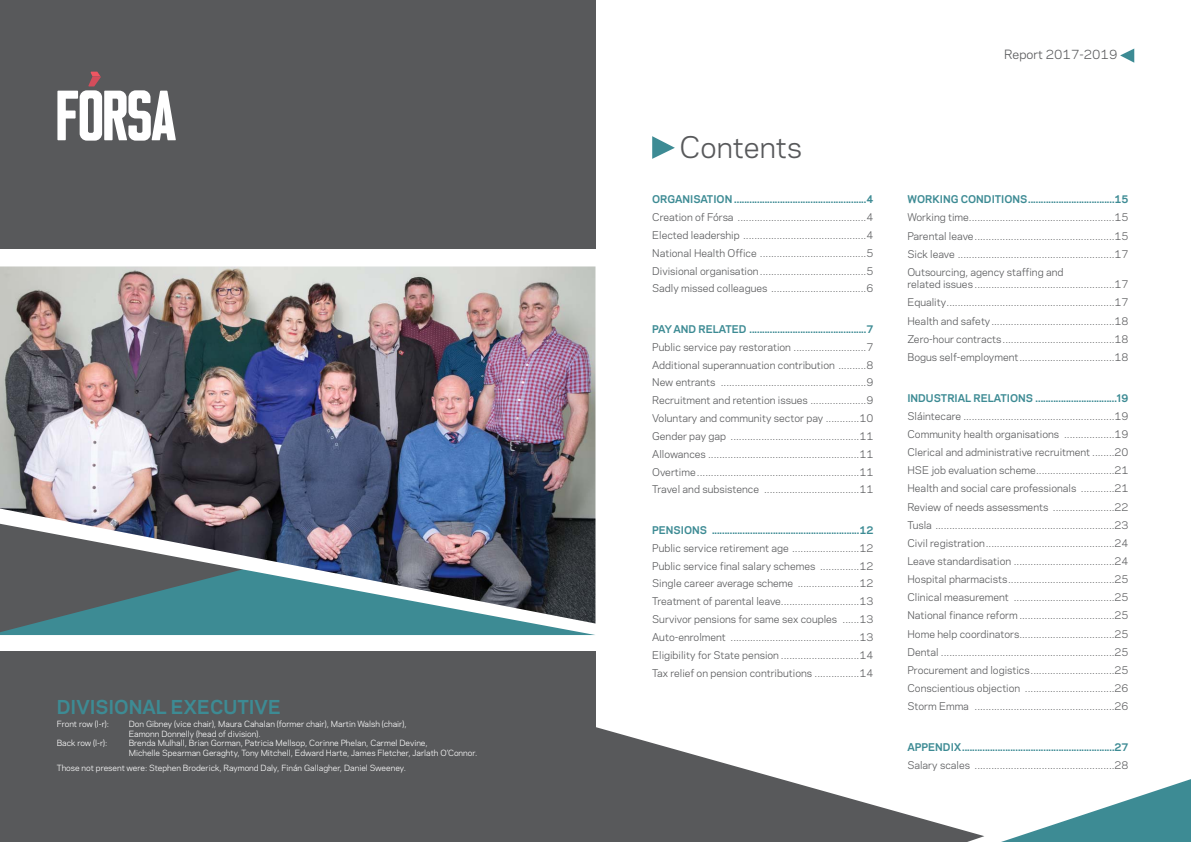
<style>
.page{position:relative;width:1191px;height:842px;background:#fff}
.page>*{position:absolute;margin:0;border:0;box-sizing:border-box;transform-origin:0 0}
.t1{font:28px "Polaris";color:#58595b}
.t2{font:700 18px "Polaris";color:#3d8b94}
.t3{font:12px "Polaris";color:#58595b}
.t4{font:10px/18.1px "Polaris";color:#58595b;text-align:justify}
.t5{font:700 10px/18.1px "Polaris";color:#3d8b94}
.t6{font:8px/9.6px "Polaris";color:#fff}
.s1{font-weight:700;color:#3d8b94}
.s2{font-weight:400;color:#58595b}
</style>
<div class="page">
<svg style="left:595px;top:727px;width:334px;height:115px;fill:#58595b"></svg>
<svg style="left:929px;top:779px;width:262px;height:63px"></svg>
<div style="left:0;top:0;width:595px;height:842px;background:#58595b"></div>
<div style="left:0;top:249px;width:595px;height:401px;background:#fff"></div>
<svg style="left:57px;top:72px;width:119px;height:69px"></svg>
<img style="left:0;top:266px;width:595px;height:256px">
<svg style="left:0;top:522px;width:595px;height:113px;background:#5c757e"></svg>
<svg style="left:1120px;top:49px;width:14px;height:14px"></svg>
<svg style="left:652px;top:136px;width:23px;height:23px"></svg>
<p class="t2" style="left:57px;top:697px;width:225px">DIVISIONAL EXECUTIVE</p>
<p class="t6" style="left:57px;top:720px;width:54px">Front row (l-r):</p>
<p class="t6" style="left:129px;top:720px;width:279px">Don Gibney (vice chair), Maura Cahalan (former chair), Martin Walsh (chair),<br>Eamonn Donnelly (head of division).</p>
<p class="t6" style="left:57px;top:739px;width:52px">Back row (l-r):</p>
<p class="t6" style="left:129px;top:739px;width:350px">Brenda Mulhall, Brian Gorman, Patricia Mellsop, Corinne Phelan, Carmel Devine,<br>Michelle Spearman Geraghty, Tony Mitchell, Edward Harte, James Fletcher, Jarlath O’Connor.</p>
<p class="t6" style="left:57px;top:764px;width:351px">Those not present were: Stephen Broderick, Raymond Daly, Finán Gallagher, Daniel Sweeney.</p>
<p class="t1" style="left:679px;top:136px;width:124px">Contents</p>
<p class="t4" style="left:652px;top:191px;width:223px;line-height:17.8px"><span class="s1">ORGANISATION ....................................................4<br></span>Creation of Fórsa ..............................................4<br>Elected leadership ............................................4<br>National Health Office ......................................5<br>Divisional organisation ......................................5<br>Sadly missed colleagues ..................................6</p>
<p class="t4" style="left:652px;top:321px;width:223px;line-height:17.8px"><span class="s1">PAY AND RELATED ..............................................7<br></span>Public service pay restoration ..........................7<br>Additional superannuation contribution ..........8<br>New entrants ....................................................9<br>Recruitment and retention issues ....................9<br>Voluntary and community sector pay ............10<br>Gender pay gap ..............................................11<br>Allowances ......................................................11<br>Overtime..........................................................11<br>Travel and subsistence ..................................11</p>
<p class="t4" style="left:652px;top:522px;width:223px;line-height:17.8px"><span class="s1">PENSIONS ..........................................................12<br></span>Public service retirement age ........................12<br>Public service final salary schemes ..............12<br>Single career average scheme ......................12<br>Treatment of parental leave............................13<br>Survivor pensions for same sex couples ......13<br>Auto-enrolment ..............................................13<br>Eligibility for State pension ............................14<br>Tax relief on pension contributions ................14</p>
<p class="t3" style="left:1004px;top:50px;width:115px">Report 2017-2019</p>
<p class="t4" style="left:907px;top:191px;width:223px"><span class="s1">WORKING CONDITIONS..................................15<br></span>Working time....................................................15<br>Parental leave..................................................15<br>Sick leave ........................................................17<br>Outsourcing, agency staffing and</p>
<p class="t4" style="left:907px;top:276px;width:223px">related issues ..................................................17<br>Equality............................................................17<br>Health and safety............................................18<br>Zero-hour contracts........................................18<br>Bogus self-employment..................................18</p>
<p class="t4" style="left:907px;top:390px;width:223px"><span class="s1">INDUSTRIAL RELATIONS ................................19<br></span>Sláintecare ......................................................19<br>Community health organisations ..................19<br>Clerical and administrative recruitment ........20<br>HSE job evaluation scheme............................21<br>Health and social care professionals ............21<br>Review of needs assessments ......................22<br>Tusla ................................................................23<br>Civil registration..............................................24<br>Leave standardisation ....................................24<br>Hospital pharmacists......................................25<br>Clinical measurement ....................................25<br>National finance reform ..................................25<br>Home help coordinators..................................25<br>Dental ..............................................................25<br>Procurement and logistics..............................25<br>Conscientious objection ................................26<br>Storm Emma ..................................................26</p>
<p class="t5" style="left:907px;top:738px;width:223px">APPENDIX............................................................27<br><span class="s2">Salary scales ..................................................28</span></p>
</div>
